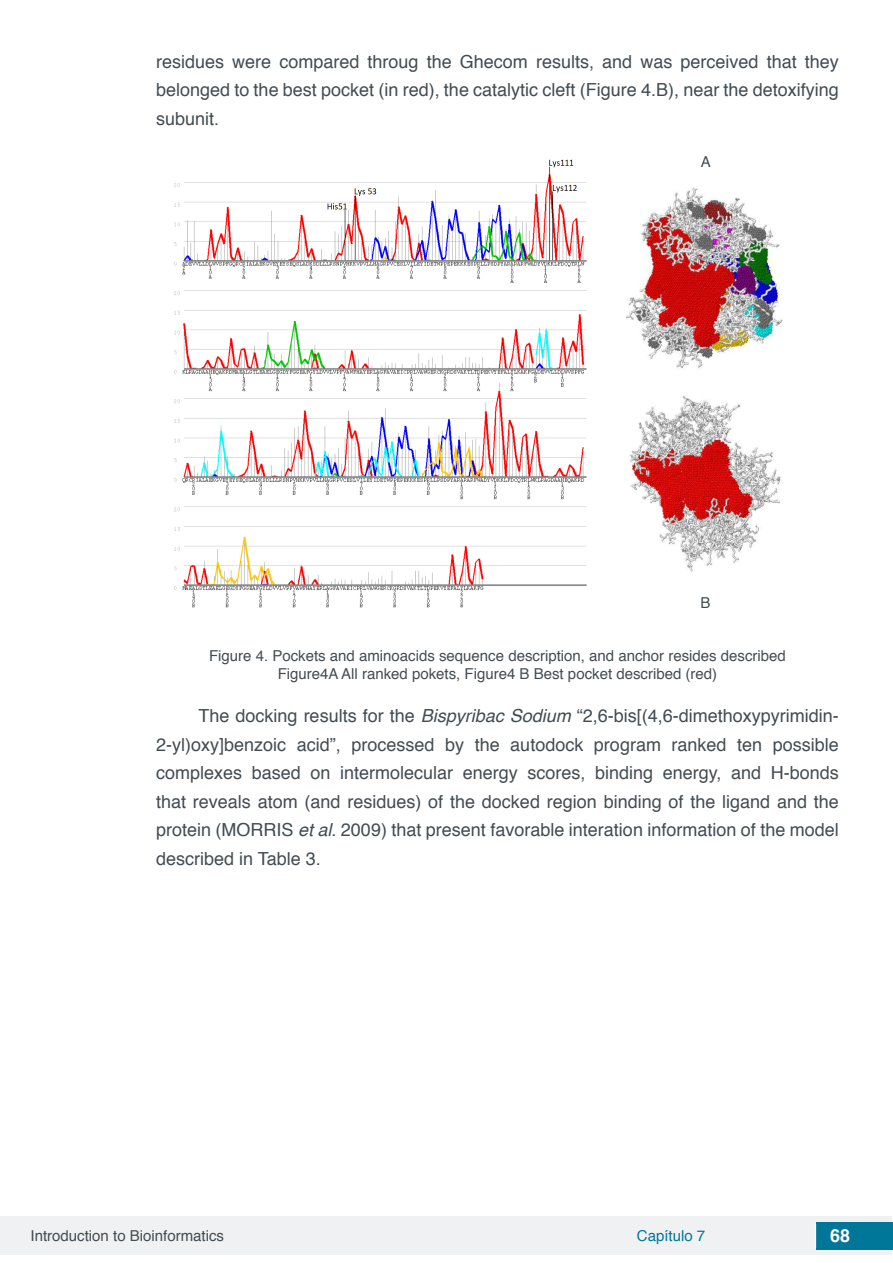
<style>
.page{position:relative;width:893px;height:1263px;background:#fff}
.page>*{position:absolute;margin:0;border:0;box-sizing:border-box;transform-origin:0 0}
.t1{font:18px/28.5px "Helvetica";color:#434c52;text-align:justify}
.t2{font:700 18px "Helvetica";color:#fff}
.t3{font:15px/18px "Helvetica";color:#434c52;text-align:center}
.t4{font:15px "Helvetica";color:#007699}
.s1{font-style:italic}
</style>
<div class="page">
<div style="left:1px;top:1216px;width:891px;height:38px;background:#f0f1f2"></div>
<div style="left:816px;top:1222px;width:77px;height:27px;background:#007699"></div>
<svg style="left:815px;top:1224px;width:1px;height:24px"></svg>
<img style="left:174px;top:159px;width:413px;height:449px">
<img style="left:627px;top:187px;width:156px;height:182px">
<img style="left:630px;top:396px;width:151px;height:176px">
<p class="t1" style="left:156px;top:49px;width:684px">residues were compared throug the Ghecom results, and was perceived that they belonged to the best pocket (in red), the catalytic cleft (Figure 4.B), near the detoxifying subunit.</p>
<p class="t3" style="left:701px;top:154px;width:12px">A</p>
<p class="t3" style="left:700px;top:595px;width:12px">B</p>
<p class="t3" style="left:209px;top:648px;width:578px">Figure 4. Pockets and aminoacids sequence description, and anchor resides described<br>Figure4A All ranked pokets, Figure4 B Best pocket described (red)</p>
<p class="t1" style="left:156px;top:703px;width:684px;text-indent:43px">The docking results for the <span class="s1">Bispyribac Sodium</span> “2,6-bis[(4,6-dimethoxypyrimidin-2-yl)oxy]benzoic acid”, processed by the autodock program ranked ten possible complexes based on intermolecular energy scores, binding energy, and H-bonds that reveals atom (and residues) of the docked region binding of the ligand and the protein (MORRIS <span class="s1">et al</span>. 2009) that present favorable interation information of the model described in Table 3.</p>
<p class="t3" style="left:31px;top:1228px;width:195px">Introduction to Bioinformatics</p>
<p class="t4" style="left:637px;top:1230px;width:70px">Capítulo 7</p>
<p class="t2" style="left:830px;top:1225px;width:22px">68</p>
</div>
